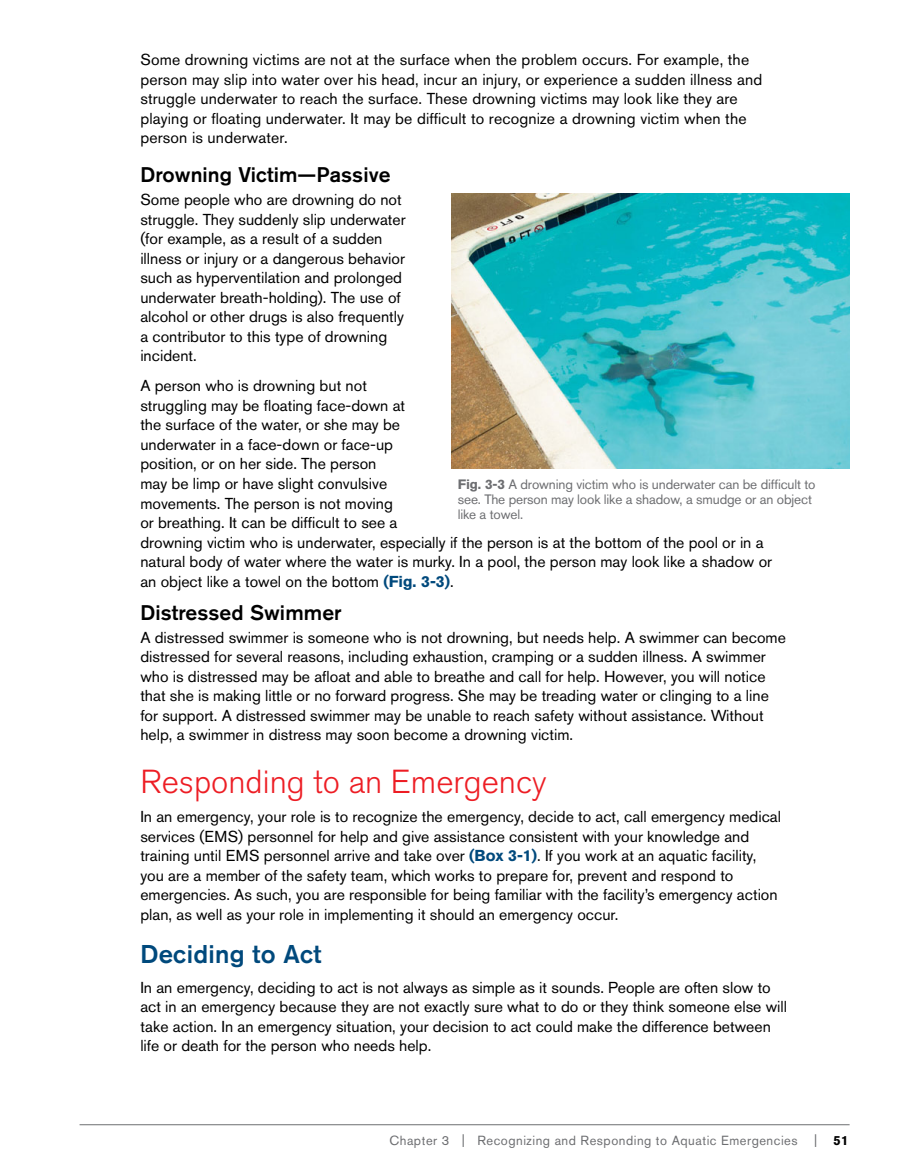
<style>
.page{position:relative;width:903px;height:1173px;background:#fff}
.page>*{position:absolute;margin:0;border:0;box-sizing:border-box;transform-origin:0 0}
.t1{font:300 33px "Akzidenz Grotesk BE";color:#ed1d24}
.t2{font:500 25.5px "Akzidenz Grotesk BE";letter-spacing:.01em;color:#00497c}
.t3{font:500 21px "Akzidenz Grotesk BE";letter-spacing:.005em;color:#000}
.t4{font:15.75px/19.5px "Akzidenz Grotesk BE";color:#000}
.t5{font:13.5px/15px "Akzidenz Grotesk BE";letter-spacing:-.01em;color:#6d6e71}
.t6{font:13.2px "Akzidenz Grotesk BE";letter-spacing:.04em;color:#6d6e71}
.s1{font-weight:700;color:#00497c}
.s2{font-weight:700}
.s3{font-size:13.8px}
.s4{font-weight:700;color:#000}
</style>
<div class="page">
<hr style="left:80px;top:1123px;width:769px;height:1px;background:#6d6e71">
<img style="left:451px;top:193px;width:398px;height:275px">
<p class="t4" style="left:140px;top:50px;width:623px">Some drowning victims are not at the surface when the problem occurs. For example, the person may slip into water over his head, incur an injury, or experience a sudden illness and struggle underwater to reach the surface. These drowning victims may look like they are playing or floating underwater. It may be difficult to recognize a drowning victim when the person is underwater.</p>
<p class="t3" style="left:140px;top:162px;width:252px">Drowning Victim—Passive</p>
<p class="t4" style="left:140px;top:190px;width:267px">Some people who are drowning do not struggle. They suddenly slip underwater (for example, as a result of a sudden illness or injury or a dangerous behavior such as hyperventilation and prolonged underwater breath-holding). The use of alcohol or other drugs is also frequently a contributor to this type of drowning incident.</p>
<p class="t4" style="left:140px;top:376px;width:633px">A person who is drowning but not<br>struggling may be floating face-down at<br>the surface of the water, or she may be<br>underwater in a face-down or face-up<br>position, or on her side. The person<br>may be limp or have slight convulsive<br>movements. The person is not moving<br>or breathing. It can be difficult to see a<br>drowning victim who is underwater, especially if the person is at the bottom of the pool or in a natural body of water where the water is murky. In a pool, the person may look like a shadow or an object like a towel on the bottom <span class="s1">(Fig. 3-3)</span>.</p>
<p class="t3" style="left:140px;top:599px;width:203px">Distressed Swimmer</p>
<p class="t4" style="left:140px;top:627px;width:647px">A distressed swimmer is someone who is not drowning, but needs help. A swimmer can become distressed for several reasons, including exhaustion, cramping or a sudden illness. A swimmer who is distressed may be afloat and able to breathe and call for help. However, you will notice that she is making little or no forward progress. She may be treading water or clinging to a line for support. A distressed swimmer may be unable to reach safety without assistance. Without help, a swimmer in distress may soon become a drowning victim.</p>
<p class="t1" style="left:140px;top:762px;width:407px">Responding to an Emergency</p>
<p class="t4" style="left:140px;top:806px;width:642px">In an emergency, your role is to recognize the emergency, decide to act, call emergency medical services (EMS) personnel for help and give assistance consistent with your knowledge and training until EMS personnel arrive and take over <span class="s1">(Box 3-1)</span>. If you work at an aquatic facility, you are a member of the safety team, which works to prepare for, prevent and respond to emergencies. As such, you are responsible for being familiar with the facility’s emergency action plan, as well as your role in implementing it should an emergency occur.</p>
<p class="t2" style="left:140px;top:938px;width:183px">Deciding to Act</p>
<p class="t4" style="left:140px;top:977px;width:648px">In an emergency, deciding to act is not always as simple as it sounds. People are often slow to act in an emergency because they are not exactly sure what to do or they think someone else will take action. In an emergency situation, your decision to act could make the difference between life or death for the person who needs help.</p>
<p class="t5" style="left:458px;top:476px;width:359px"><span class="s2">Fig. 3-3</span> A drowning victim who is underwater can be difficult to see. The person may look like a shadow, a smudge or an object like a towel.</p>
<p class="t6" style="left:389px;top:1132px;width:460px">Chapter 3 <span class="s3">|</span> Recognizing and Responding to Aquatic Emergencies <span class="s3">|</span> <span class="s4">51</span></p>
</div>
